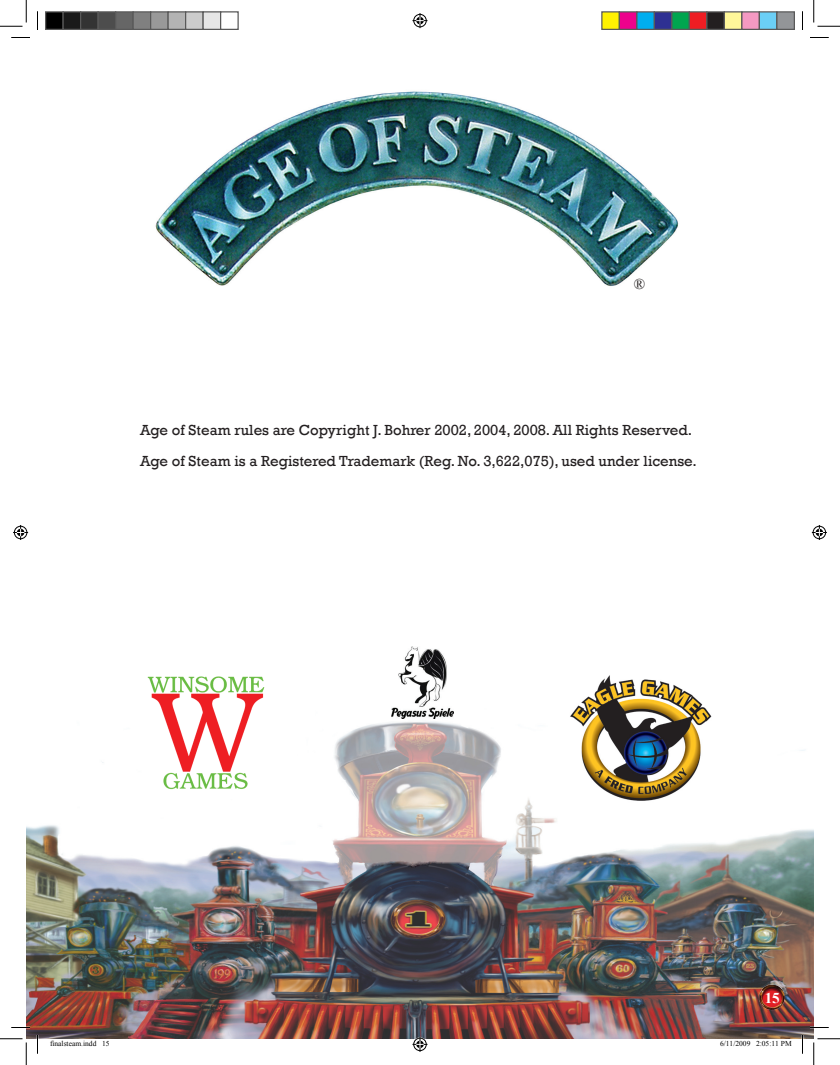
<style>
.page{position:relative;width:840px;height:1065px;background:#fff}
.page>*{position:absolute;margin:0;border:0;box-sizing:border-box;transform-origin:0 0}
.t1{font:15px/30.5px "Rockwell";color:#231f20}
.t2{font:700 15px "Times New Roman";color:#fff}
.t3{font:15px "Times New Roman";color:#231f20}
.t4{font:7.5px "Times New Roman";color:#000}
</style>
<div class="page">
<img style="left:26px;top:721px;width:788px;height:318px">
<img style="left:155px;top:91px;width:524px;height:195px">
<img style="left:146px;top:676px;width:121px;height:115px">
<img style="left:557px;top:675px;width:165px;height:141px">
<img style="left:758px;top:982px;width:27px;height:29px">
<img style="left:391px;top:646px;width:63px;height:73px">
<svg style="left:11px;top:37px;width:19px;height:1px"></svg>
<svg style="left:810px;top:37px;width:19px;height:1px"></svg>
<svg style="left:11px;top:1027px;width:19px;height:1px"></svg>
<svg style="left:810px;top:1027px;width:19px;height:1px"></svg>
<svg style="left:37px;top:11px;width:1px;height:19px"></svg>
<svg style="left:37px;top:1035px;width:1px;height:19px"></svg>
<svg style="left:802px;top:11px;width:1px;height:19px"></svg>
<svg style="left:802px;top:1035px;width:1px;height:19px"></svg>
<svg style="left:0;top:0;width:27px;height:27px"></svg>
<svg style="left:0;top:1039px;width:27px;height:26px"></svg>
<svg style="left:814px;top:0;width:26px;height:27px"></svg>
<svg style="left:814px;top:1039px;width:26px;height:26px"></svg>
<svg style="left:412px;top:13px;width:16px;height:15px"></svg>
<svg style="left:412px;top:1037px;width:16px;height:15px"></svg>
<svg style="left:13px;top:525px;width:15px;height:15px"></svg>
<svg style="left:812px;top:525px;width:15px;height:15px"></svg>
<div style="left:46px;top:12px;width:17px;height:17px;background:#000"></div>
<div style="left:45px;top:11px;width:19px;height:19px;border:1px solid #595959"></div>
<div style="left:63px;top:12px;width:18px;height:17px;background:#1a1a1a"></div>
<div style="left:62px;top:11px;width:19px;height:19px;border:1px solid #595959"></div>
<div style="left:81px;top:12px;width:17px;height:17px;background:#333"></div>
<div style="left:80px;top:11px;width:19px;height:19px;border:1px solid #595959"></div>
<div style="left:98px;top:12px;width:18px;height:17px;background:#4d4d4d"></div>
<div style="left:98px;top:11px;width:18px;height:19px;border:1px solid #595959"></div>
<div style="left:116px;top:12px;width:17px;height:17px;background:#666"></div>
<div style="left:115px;top:11px;width:19px;height:19px;border:1px solid #595959"></div>
<div style="left:133px;top:12px;width:18px;height:17px;background:#808080"></div>
<div style="left:132px;top:11px;width:19px;height:19px;border:1px solid #595959"></div>
<div style="left:151px;top:12px;width:17px;height:17px;background:#999"></div>
<div style="left:150px;top:11px;width:19px;height:19px;border:1px solid #595959"></div>
<div style="left:168px;top:12px;width:18px;height:17px;background:#b3b3b3"></div>
<div style="left:168px;top:11px;width:18px;height:19px;border:1px solid #595959"></div>
<div style="left:186px;top:12px;width:17px;height:17px;background:#ccc"></div>
<div style="left:185px;top:11px;width:19px;height:19px;border:1px solid #595959"></div>
<div style="left:203px;top:12px;width:18px;height:17px;background:#e6e6e6"></div>
<div style="left:202px;top:11px;width:19px;height:19px;border:1px solid #595959"></div>
<div style="left:220px;top:11px;width:19px;height:19px;border:1px solid #595959"></div>
<div style="left:602px;top:12px;width:17px;height:17px;background:#fff101"></div>
<div style="left:601px;top:11px;width:19px;height:19px;border:1px solid #595959"></div>
<div style="left:619px;top:12px;width:18px;height:17px;background:#ed028c"></div>
<div style="left:619px;top:11px;width:19px;height:19px;border:1px solid #595959"></div>
<div style="left:637px;top:12px;width:17px;height:17px;background:#00aeef"></div>
<div style="left:636px;top:11px;width:19px;height:19px;border:1px solid #595959"></div>
<div style="left:654px;top:12px;width:18px;height:17px;background:#2e3092"></div>
<div style="left:654px;top:11px;width:18px;height:19px;border:1px solid #595959"></div>
<div style="left:672px;top:12px;width:17px;height:17px;background:#00a54f"></div>
<div style="left:671px;top:11px;width:19px;height:19px;border:1px solid #595959"></div>
<div style="left:689px;top:12px;width:18px;height:17px;background:#ee1d23"></div>
<div style="left:689px;top:11px;width:19px;height:19px;border:1px solid #595959"></div>
<div style="left:707px;top:12px;width:17px;height:17px;background:#231f20"></div>
<div style="left:706px;top:11px;width:19px;height:19px;border:1px solid #595959"></div>
<div style="left:724px;top:12px;width:18px;height:17px;background:#fff79a"></div>
<div style="left:724px;top:11px;width:18px;height:19px;border:1px solid #595959"></div>
<div style="left:742px;top:12px;width:17px;height:17px;background:#f499c2"></div>
<div style="left:741px;top:11px;width:19px;height:19px;border:1px solid #595959"></div>
<div style="left:759px;top:12px;width:18px;height:17px;background:#6bcff6"></div>
<div style="left:759px;top:11px;width:19px;height:19px;border:1px solid #595959"></div>
<div style="left:777px;top:12px;width:17px;height:17px;background:#939598"></div>
<div style="left:776px;top:11px;width:19px;height:19px;border:1px solid #595959"></div>
<p class="t3" style="left:634px;top:274px;width:13px">®</p>
<p class="t1" style="left:140px;top:415px;width:558px">Age of Steam rules are Copyright J. Bohrer 2002, 2004, 2008. All Rights Reserved.<br>Age of Steam is a Registered Trademark (Reg. No. 3,622,075), used under license.</p>
<p class="t2" style="left:765px;top:988px;width:16px">15</p>
<p class="t4" style="left:50px;top:1039px;width:61px">finalsteam.indd 15</p>
<p class="t4" style="left:720px;top:1039px;width:73px">6/11/2009 2:05:11 PM</p>
</div>
